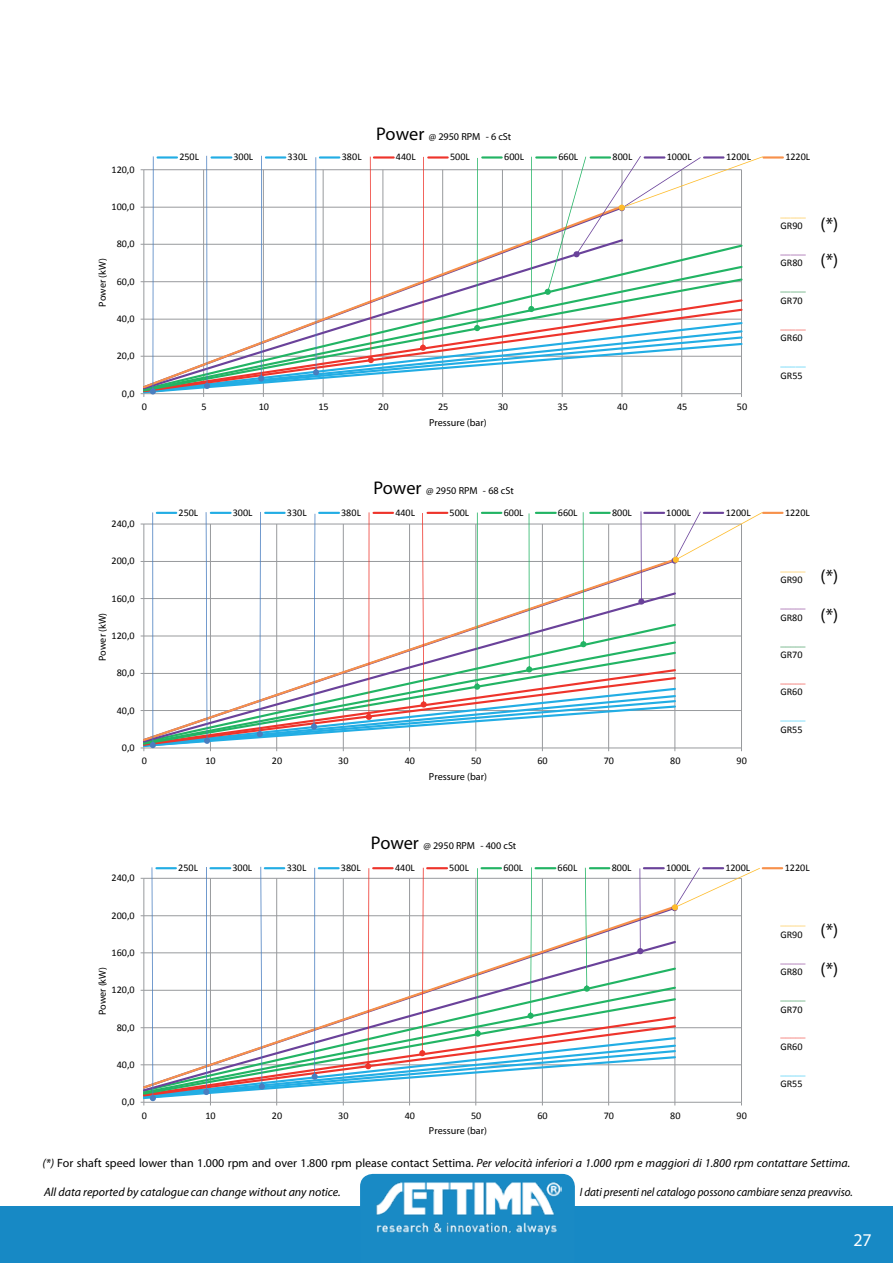
<style>
.page{position:relative;width:893px;height:1263px;background:#fff}
.page>*{position:absolute;margin:0;border:0;box-sizing:border-box;transform-origin:0 0}
.t1{font:18px/39.2px "Myriad Pro";color:#000}
.t2{font:18px "Myriad Pro";color:#fff}
.t3{font:italic 12px "Myriad Pro";color:#000}
.t4{font:italic 12px "Myriad Pro";color:#000;scale:.93 1}
.t5{font:10.2px "Calibri";letter-spacing:-.005em;color:#000}
.t6{font:700 10.2px "Calibri";color:#000}
.t7{font:700 10.2px "Calibri";color:#febc2b}
.t8{font:700 10.2px "Calibri";color:#7e2a8c}
.t9{font:700 10.2px "Calibri";color:#208943}
.t10{font:700 10.2px "Calibri";color:#ee342b}
.t11{font:700 10.2px "Calibri";color:#25c4f4}
.s1{font-size:18.3px}
.s2{font-style:normal}
</style>
<div class="page">
<div style="left:0;top:1207px;width:893px;height:56px;background:#1789c5"></div>
<svg style="left:360px;top:1174px;width:215px;height:33px"></svg>
<img style="left:373px;top:1174px;width:189px;height:61px">
<hr style="left:763px;top:156px;width:20px;height:3px;background:#f7914b">
<svg style="left:141px;top:156px;width:622px;height:241px"></svg>
<svg style="left:141px;top:867px;width:641px;height:238px"></svg>
<svg style="left:141px;top:511px;width:641px;height:240px"></svg>
<p class="t6" style="left:376px;top:130px;width:137px"><span class="s1">Power</span> @ 2950 RPM - 6 cSt</p>
<p class="t5" style="left:112px;top:163px;width:25px">120,0</p>
<p class="t5" style="left:112px;top:200px;width:25px">100,0</p>
<p class="t6" style="left:96px;top:307px;width:50px;rotate:-90deg">Power (kW)</p>
<p class="t5" style="left:117px;top:238px;width:19px">80,0</p>
<p class="t5" style="left:117px;top:275px;width:19px">60,0</p>
<p class="t5" style="left:117px;top:312px;width:19px">40,0</p>
<p class="t5" style="left:117px;top:350px;width:19px">20,0</p>
<p class="t5" style="left:122px;top:387px;width:14px">0,0</p>
<p class="t5" style="left:179px;top:151px;width:21px">250L</p>
<p class="t5" style="left:233px;top:151px;width:21px">300L</p>
<p class="t5" style="left:288px;top:151px;width:21px">330L</p>
<p class="t5" style="left:342px;top:151px;width:21px">380L</p>
<p class="t5" style="left:396px;top:151px;width:21px">440L</p>
<p class="t5" style="left:450px;top:151px;width:21px">500L</p>
<p class="t5" style="left:504px;top:151px;width:21px">600L</p>
<p class="t5" style="left:558px;top:151px;width:21px">660L</p>
<p class="t5" style="left:613px;top:151px;width:21px">800L</p>
<p class="t5" style="left:667px;top:151px;width:26px">1000L</p>
<p class="t5" style="left:726px;top:151px;width:26px">1200L</p>
<p class="t5" style="left:785px;top:151px;width:26px">1220L</p>
<p class="t7" style="left:780px;top:207px;width:27px">_____</p>
<p class="t5" style="left:780px;top:219px;width:24px">GR90</p>
<p class="t8" style="left:780px;top:244px;width:27px">_____</p>
<p class="t5" style="left:780px;top:257px;width:24px">GR80</p>
<p class="t9" style="left:780px;top:282px;width:27px">_____</p>
<p class="t5" style="left:780px;top:294px;width:24px">GR70</p>
<p class="t10" style="left:780px;top:319px;width:27px">_____</p>
<p class="t5" style="left:780px;top:331px;width:24px">GR60</p>
<p class="t11" style="left:780px;top:356px;width:27px">_____</p>
<p class="t5" style="left:780px;top:369px;width:24px">GR55</p>
<p class="t5" style="left:142px;top:400px;width:7px">0</p>
<p class="t5" style="left:201px;top:400px;width:7px">5</p>
<p class="t5" style="left:259px;top:400px;width:12px">10</p>
<p class="t5" style="left:318px;top:400px;width:12px">15</p>
<p class="t5" style="left:378px;top:400px;width:12px">20</p>
<p class="t5" style="left:438px;top:400px;width:12px">25</p>
<p class="t5" style="left:498px;top:400px;width:12px">30</p>
<p class="t5" style="left:557px;top:400px;width:12px">35</p>
<p class="t5" style="left:617px;top:400px;width:12px">40</p>
<p class="t5" style="left:677px;top:400px;width:12px">45</p>
<p class="t5" style="left:737px;top:400px;width:12px">50</p>
<p class="t6" style="left:429px;top:416px;width:59px">Pressure (bar)</p>
<h1 class="t1" style="left:821px;top:205px;width:19px;line-height:36.2px">(*) (*)</h1>
<p class="t6" style="left:373px;top:484px;width:142px"><span class="s1">Power</span> @ 2950 RPM - 68 cSt</p>
<p class="t5" style="left:112px;top:517px;width:25px">240,0</p>
<p class="t5" style="left:112px;top:555px;width:24px">200,0</p>
<p class="t5" style="left:112px;top:592px;width:25px">160,0</p>
<p class="t6" style="left:96px;top:661px;width:50px;rotate:-90deg">Power (kW)</p>
<p class="t5" style="left:112px;top:629px;width:24px">120,0</p>
<p class="t5" style="left:117px;top:667px;width:19px">80,0</p>
<p class="t5" style="left:117px;top:704px;width:19px">40,0</p>
<p class="t5" style="left:122px;top:741px;width:14px">0,0</p>
<p class="t5" style="left:179px;top:506px;width:21px">250L</p>
<p class="t5" style="left:233px;top:506px;width:21px">300L</p>
<p class="t5" style="left:287px;top:506px;width:21px">330L</p>
<p class="t5" style="left:341px;top:506px;width:21px">380L</p>
<p class="t5" style="left:395px;top:506px;width:21px">440L</p>
<p class="t5" style="left:450px;top:506px;width:21px">500L</p>
<p class="t5" style="left:504px;top:506px;width:21px">600L</p>
<p class="t5" style="left:558px;top:506px;width:21px">660L</p>
<p class="t5" style="left:612px;top:506px;width:21px">800L</p>
<p class="t5" style="left:666px;top:506px;width:26px">1000L</p>
<p class="t5" style="left:726px;top:506px;width:26px">1200L</p>
<p class="t5" style="left:785px;top:506px;width:26px">1220L</p>
<p class="t7" style="left:780px;top:561px;width:27px">_____</p>
<p class="t5" style="left:780px;top:574px;width:24px">GR90</p>
<p class="t8" style="left:780px;top:598px;width:27px">_____</p>
<p class="t5" style="left:780px;top:611px;width:24px">GR80</p>
<p class="t9" style="left:780px;top:636px;width:27px">_____</p>
<p class="t5" style="left:780px;top:648px;width:24px">GR70</p>
<p class="t10" style="left:780px;top:673px;width:27px">_____</p>
<p class="t5" style="left:780px;top:686px;width:24px">GR60</p>
<p class="t11" style="left:780px;top:711px;width:27px">_____</p>
<p class="t5" style="left:780px;top:723px;width:24px">GR55</p>
<p class="t5" style="left:142px;top:755px;width:7px">0</p>
<p class="t5" style="left:205px;top:755px;width:12px">10</p>
<p class="t5" style="left:272px;top:755px;width:12px">20</p>
<p class="t5" style="left:338px;top:755px;width:12px">30</p>
<p class="t5" style="left:405px;top:755px;width:12px">40</p>
<p class="t5" style="left:471px;top:755px;width:12px">50</p>
<p class="t5" style="left:537px;top:755px;width:12px">60</p>
<p class="t5" style="left:604px;top:755px;width:12px">70</p>
<p class="t5" style="left:670px;top:755px;width:12px">80</p>
<p class="t5" style="left:737px;top:755px;width:12px">90</p>
<p class="t6" style="left:429px;top:770px;width:60px">Pressure (bar)</p>
<h1 class="t1" style="left:821px;top:556px;width:19px">(*) (*)</h1>
<p class="t6" style="left:371px;top:839px;width:147px"><span class="s1">Power</span> @ 2950 RPM - 400 cSt</p>
<p class="t5" style="left:112px;top:872px;width:25px">240,0</p>
<p class="t5" style="left:112px;top:909px;width:24px">200,0</p>
<p class="t5" style="left:112px;top:946px;width:25px">160,0</p>
<p class="t6" style="left:96px;top:1015px;width:50px;rotate:-90deg">Power (kW)</p>
<p class="t5" style="left:112px;top:984px;width:24px">120,0</p>
<p class="t5" style="left:117px;top:1021px;width:19px">80,0</p>
<p class="t5" style="left:117px;top:1058px;width:19px">40,0</p>
<p class="t5" style="left:122px;top:1096px;width:14px">0,0</p>
<p class="t5" style="left:178px;top:861px;width:21px">250L</p>
<p class="t5" style="left:232px;top:861px;width:21px">300L</p>
<p class="t5" style="left:287px;top:861px;width:21px">330L</p>
<p class="t5" style="left:341px;top:861px;width:21px">380L</p>
<p class="t5" style="left:395px;top:861px;width:21px">440L</p>
<p class="t5" style="left:449px;top:861px;width:21px">500L</p>
<p class="t5" style="left:503px;top:861px;width:21px">600L</p>
<p class="t5" style="left:558px;top:861px;width:21px">660L</p>
<p class="t5" style="left:612px;top:861px;width:21px">800L</p>
<p class="t5" style="left:666px;top:861px;width:26px">1000L</p>
<p class="t5" style="left:725px;top:861px;width:26px">1200L</p>
<p class="t5" style="left:785px;top:861px;width:26px">1220L</p>
<p class="t7" style="left:780px;top:915px;width:27px">_____</p>
<p class="t5" style="left:780px;top:928px;width:24px">GR90</p>
<p class="t8" style="left:780px;top:953px;width:27px">_____</p>
<p class="t5" style="left:780px;top:965px;width:24px">GR80</p>
<p class="t9" style="left:780px;top:990px;width:27px">_____</p>
<p class="t5" style="left:780px;top:1003px;width:24px">GR70</p>
<p class="t10" style="left:780px;top:1028px;width:27px">_____</p>
<p class="t5" style="left:780px;top:1040px;width:24px">GR60</p>
<p class="t11" style="left:780px;top:1065px;width:27px">_____</p>
<p class="t5" style="left:780px;top:1077px;width:24px">GR55</p>
<p class="t5" style="left:142px;top:1109px;width:7px">0</p>
<p class="t5" style="left:205px;top:1109px;width:12px">10</p>
<p class="t5" style="left:272px;top:1109px;width:12px">20</p>
<p class="t5" style="left:338px;top:1109px;width:12px">30</p>
<p class="t5" style="left:405px;top:1109px;width:12px">40</p>
<p class="t5" style="left:471px;top:1109px;width:12px">50</p>
<p class="t5" style="left:537px;top:1109px;width:12px">60</p>
<p class="t5" style="left:604px;top:1109px;width:12px">70</p>
<p class="t5" style="left:670px;top:1109px;width:12px">80</p>
<p class="t5" style="left:737px;top:1109px;width:12px">90</p>
<p class="t6" style="left:429px;top:1124px;width:60px">Pressure (bar)</p>
<h1 class="t1" style="left:821px;top:910px;width:19px">(*) (*)</h1>
<p class="t3" style="left:43px;top:1156px;width:809px">(*) <span class="s2">For shaft speed lower than 1.000 rpm and over 1.800 rpm please contact Settima.</span> Per velocità inferiori a 1.000 rpm e maggiori di 1.800 rpm contattare Settima.</p>
<p class="t3" style="left:44px;top:1184px;width:298px">All data reported by catalogue can change without any notice.</p>
<p class="t4" style="left:580px;top:1184px;width:295px">I dati presenti nel catalogo possono cambiare senza preavviso.</p>
<h1 class="t2" style="left:853px;top:1229px;width:20px">27</h1>
</div>
